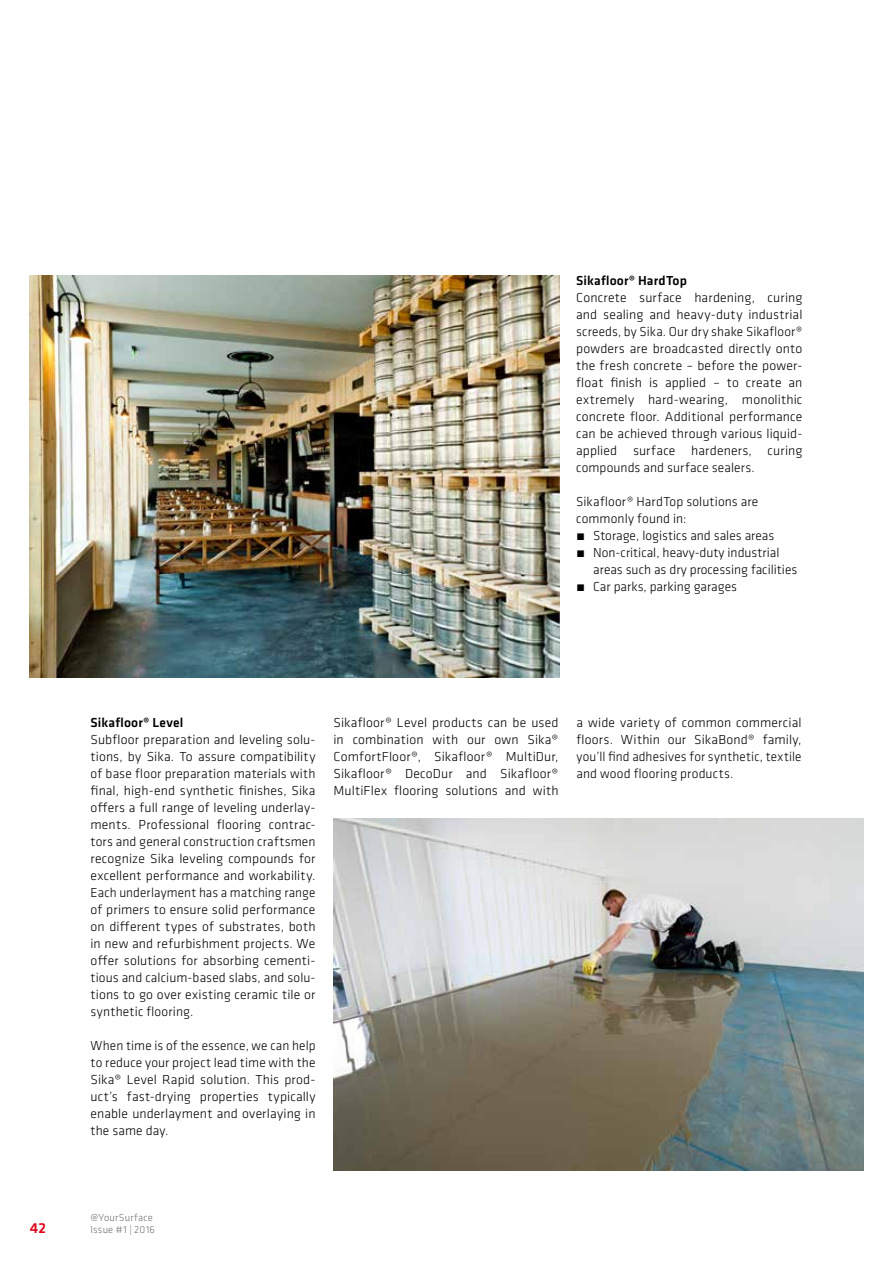
<style>
.page{position:relative;width:893px;height:1263px;background:#fff}
.page>*{position:absolute;margin:0;border:0;box-sizing:border-box;transform-origin:0 0}
.t1{font:500 15px "Klavika";color:#e2001a}
.t2{font:300 13.5px/17px "Klavika";letter-spacing:.005em;color:#000;text-align:justify}
.t3{font:500 13.5px "Klavika";letter-spacing:.01em;color:#000}
.t4{font:300 10.5px/12.6px "Klavika";letter-spacing:.015em;color:#707172}
</style>
<div class="page">
<img style="left:334px;top:818px;width:529px;height:352px">
<img style="left:30px;top:276px;width:529px;height:401px">
<p class="t3" style="left:576px;top:271px;width:112px">Sikafloor® HardTop</p>
<p class="t2" style="left:576px;top:289px;width:228px">Concrete surface hardening, curing and sealing and heavy-duty industrial screeds, by Sika. Our dry shake Sikafloor® powders are broadcasted directly onto the fresh concrete – before the power&shy;float finish is applied – to create an extremely hard-wearing, monolithic concrete floor. Additional performance can be achieved through various liquid&shy;applied surface hardeners, curing compounds and surface sealers.</p>
<p class="t2" style="left:576px;top:493px;width:184px">Sikafloor® HardTop solutions are</p>
<p class="t2" style="left:576px;top:510px;width:112px">commonly found in:</p>
<p class="t2" style="left:576px;top:527px;width:200px">́ Storage, logistics and sales areas</p>
<p class="t2" style="left:576px;top:544px;width:205px">́ Non-critical, heavy-duty industrial</p>
<p class="t2" style="left:593px;top:561px;width:206px">areas such as dry processing facilities</p>
<p class="t2" style="left:576px;top:578px;width:162px">́ Car parks, parking garages</p>
<p class="t3" style="left:91px;top:713px;width:94px">Sikafloor® Level</p>
<p class="t2" style="left:91px;top:731px;width:227px">Subfloor preparation and leveling solu&shy;tions, by Sika. To assure compatibility of base floor preparation materials with final, high-end synthetic finishes, Sika offers a full range of leveling underlay&shy;ments. Professional flooring contrac&shy;tors and general construction craftsmen recognize Sika leveling compounds for excellent performance and workability.<br>Each underlayment has a matching range of primers to ensure solid performance on different types of substrates, both in new and refurbishment projects. We offer solutions for absorbing cementi&shy;tious and calcium-based slabs, and solu&shy;tions to go over existing ceramic tile or synthetic flooring.</p>
<p class="t2" style="left:91px;top:1037px;width:227px">When time is of the essence, we can help to reduce your project lead time with the Sika® Level Rapid solution. This prod&shy;uct’s fast-drying properties typically enable underlayment and overlaying in the same day.</p>
<p class="t2" style="left:334px;top:714px;width:227px">Sikafloor® Level products can be used in combination with our own Sika® ComfortFloor®, Sikafloor® MultiDur, Sikafloor® DecoDur and Sikafloor® MultiFlex flooring solutions and with</p>
<p class="t2" style="left:576px;top:714px;width:226px">a wide variety of common commercial floors. Within our SikaBond® family, you’ll find adhesives for synthetic, textile and wood flooring products.</p>
<p class="t1" style="left:30px;top:1218px;width:18px">42</p>
<p class="t4" style="left:91px;top:1211px;width:66px">@YourSurface<br>Issue #1 | 2016</p>
</div>
